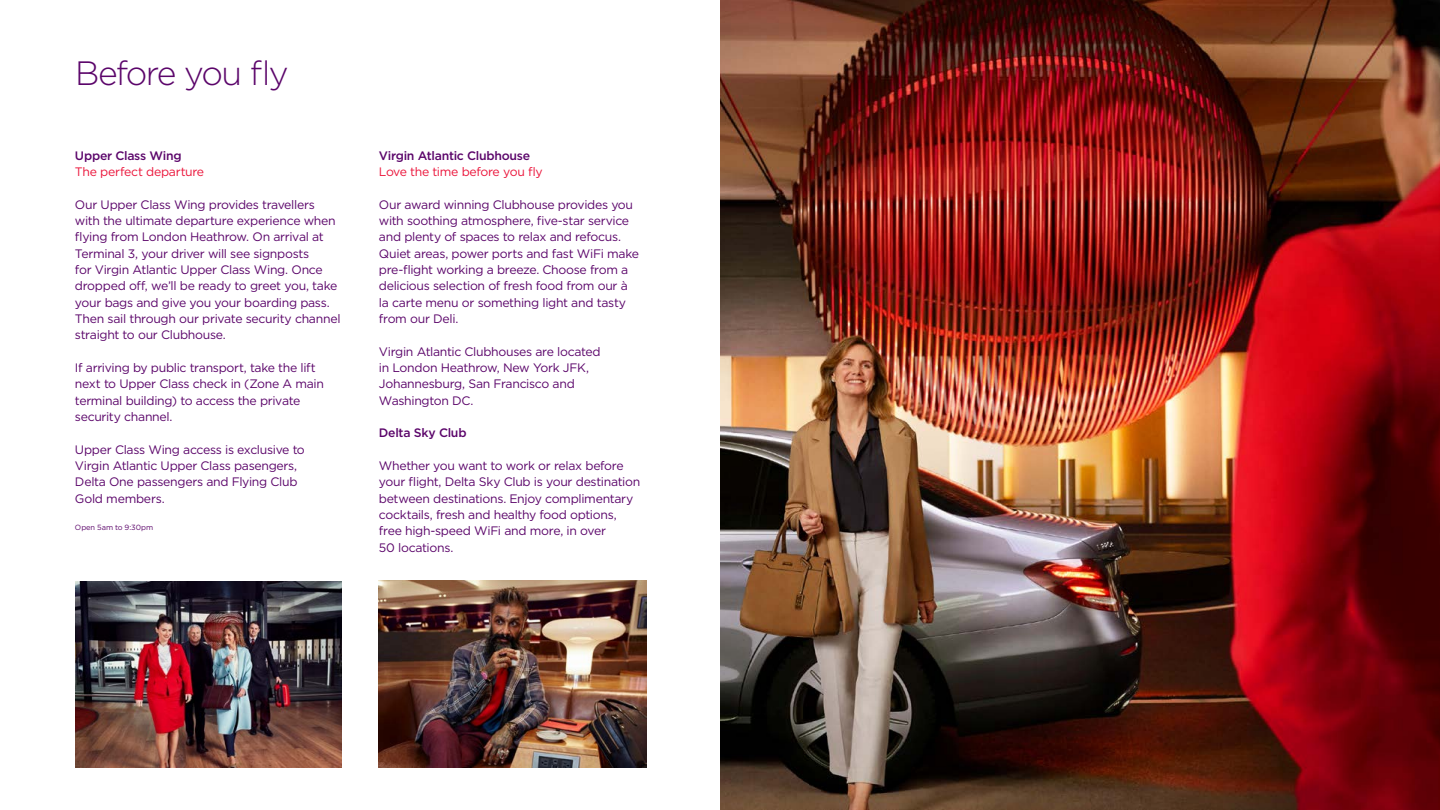
<style>
.page{position:relative;width:1440px;height:810px;background:#fff}
.page>*{position:absolute;margin:0;border:0;box-sizing:border-box;transform-origin:0 0}
.t1{font:300 33.75px "Gotham";letter-spacing:-.06em;color:#5b056a}
.t2{font:12.23px/16.4px "Gotham";letter-spacing:-.025em;color:#5b056a}
.t3{font:500 12.23px "Gotham";letter-spacing:-.02em;color:#5b056a}
.t4{font:12.23px "Gotham";letter-spacing:-.025em;color:#eb143a}
.t5{font:7.5px "Gotham";letter-spacing:-.01em;color:#5b056a}
</style>
<div class="page">
<img style="left:720px;top:0;width:720px;height:810px">
<img style="left:75px;top:581px;width:266px;height:187px">
<img style="left:379px;top:581px;width:267px;height:187px">
<h1 class="t1" style="left:75px;top:52px;width:215px">Before you fly</h1>
<p class="t3" style="left:75px;top:147px;width:108px">Upper Class Wing</p>
<p class="t4" style="left:75px;top:164px;width:131px">The perfect departure</p>
<p class="t2" style="left:75px;top:196px;width:267px">Our Upper Class Wing provides travellers with the ultimate departure experience when flying from London Heathrow. On arrival at Terminal 3, your driver will see signposts<br>for Virgin Atlantic Upper Class Wing. Once dropped off, we’ll be ready to greet you, take your bags and give you your boarding pass.<br>Then sail through our private security channel straight to our Clubhouse.</p>
<p class="t2" style="left:75px;top:359px;width:251px">If arriving by public transport, take the lift next to Upper Class check in (Zone A main terminal building) to access the private security channel.</p>
<p class="t2" style="left:75px;top:441px;width:231px">Upper Class Wing access is exclusive to<br>Virgin Atlantic Upper Class pasengers,<br>Delta One passengers and Flying Club<br>Gold members.</p>
<p class="t5" style="left:75px;top:522px;width:80px">Open 5am to 9:30pm</p>
<p class="t3" style="left:379px;top:147px;width:153px">Virgin Atlantic Clubhouse</p>
<p class="t4" style="left:379px;top:164px;width:165px">Love the time before you fly</p>
<p class="t2" style="left:379px;top:196px;width:262px">Our award winning Clubhouse provides you with soothing atmosphere, five-star service and plenty of spaces to relax and refocus.<br>Quiet areas, power ports and fast WiFi make pre-flight working a breeze. Choose from a delicious selection of fresh food from our à la carte menu or something light and tasty from our Deli.</p>
<p class="t2" style="left:379px;top:343px;width:223px">Virgin Atlantic Clubhouses are located in London Heathrow, New York JFK,<br>Johannesburg, San Francisco and<br>Washington DC.</p>
<p class="t3" style="left:379px;top:425px;width:89px">Delta Sky Club</p>
<p class="t2" style="left:379px;top:457px;width:263px">Whether you want to work or relax before your flight, Delta Sky Club is your destination between destinations. Enjoy complimentary cocktails, fresh and healthy food options, free high-speed WiFi and more, in over<br>50 locations.</p>
</div>
